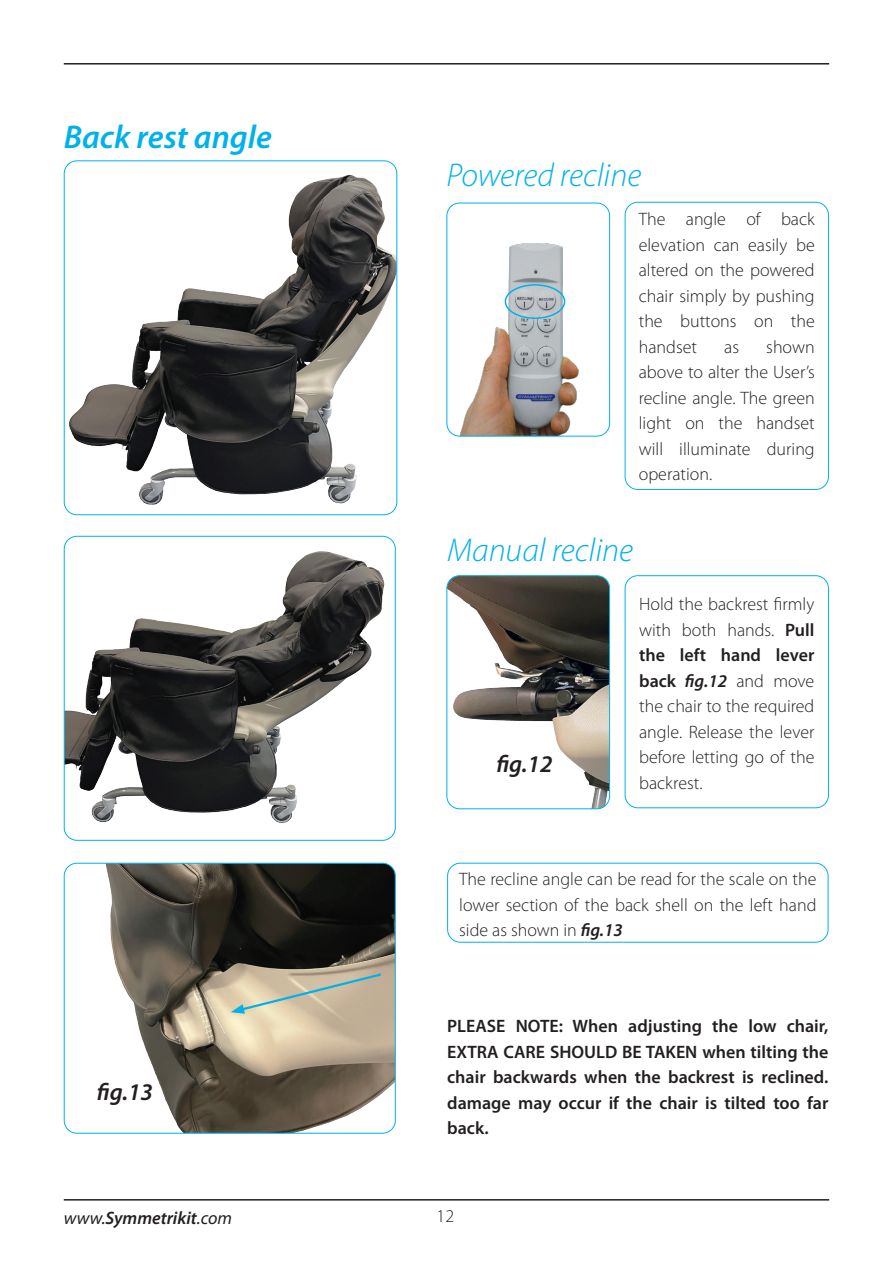
<style>
.page{position:relative;width:893px;height:1263px;background:#fff}
.page>*{position:absolute;margin:0;border:0;box-sizing:border-box;transform-origin:0 0}
.t1{font:italic 300 33px "Myriad Pro";color:#00b1ec}
.t2{font:italic 600 33px "Myriad Pro";color:#00b1ec}
.t3{font:italic 600 24px "Myriad Pro";color:#231f20}
.basic_regular_text{font:300 18px/25.5px "Myriad Pro";color:#231f20;text-align:justify}
.basic_regular_text-2{font:600 18px/25.5px "Myriad Pro";color:#231f20;text-align:justify}
.t4{font:italic 600 18px "Myriad Pro";color:#231f20}
.s1{font-weight:600}
.s2{font-weight:600;font-style:italic}
.s3{font-weight:400}
</style>
<div class="page">
<hr style="left:64px;top:63px;width:765px;height:2px;background:#231f20">
<hr style="left:64px;top:1199px;width:765px;height:1px;background:#231f20">
<div style="left:625px;top:202px;width:204px;height:288px;border:1px solid #00b1ec;border-radius:13px"></div>
<div style="left:625px;top:575px;width:204px;height:233px;border:1px solid #00b1ec;border-radius:13px"></div>
<div style="left:447px;top:863px;width:381px;height:79px;border:1px solid #00b1ec;border-radius:13px"></div>
<img style="left:64px;top:161px;width:333px;height:354px">
<div style="left:64px;top:160px;width:333px;height:355px;border:1px solid #00b1ec;border-radius:13px"></div>
<img style="left:447px;top:576px;width:163px;height:233px">
<div style="left:446px;top:575px;width:164px;height:234px;border:1px solid #00b1ec;border-radius:13px"></div>
<img style="left:64px;top:536px;width:331px;height:304px">
<div style="left:64px;top:536px;width:332px;height:305px;border:1px solid #00b1ec;border-radius:13px"></div>
<img style="left:460px;top:243px;width:119px;height:191px">
<div style="left:446px;top:203px;width:164px;height:233px;border:1px solid #00b1ec;border-radius:13px"></div>
<div style="left:505px;top:284px;width:60px;height:35px;border:2px solid #00b1ec;border-radius:50%"></div>
<img style="left:64px;top:863px;width:331px;height:270px">
<div style="left:64px;top:863px;width:332px;height:270px;border:1px solid #00b1ec;border-radius:13px"></div>
<svg style="left:231px;top:972px;width:153px;height:42px;background:#c4bea7"></svg>
<p class="t2" style="left:64px;top:116px;width:209px">Back rest angle</p>
<p class="t3" style="left:97px;top:1077px;width:58px">fig.13</p>
<p class="t1" style="left:446px;top:155px;width:196px">Powered recline</p>
<p class="basic_regular_text" style="left:639px;top:206px;width:178px">The angle of back elevation can easily be altered on the powered chair simply by pushing the buttons on the handset</p>
<p class="basic_regular_text" style="left:639px;top:334px;width:178px;text-indent:128px">shown above to alter the User’s recline angle. The green light on the handset will illuminate during operation.</p>
<p class="basic_regular_text" style="left:724px;top:334px;width:16px">as</p>
<p class="t1" style="left:447px;top:530px;width:187px">Manual recline</p>
<p class="t3" style="left:496px;top:749px;width:58px">fig.12</p>
<p class="basic_regular_text" style="left:639px;top:591px;width:177px">Hold the backrest firmly with both hands. <span class="s1">Pull the left hand lever back</span> <span class="s2">fig.12</span> and move the chair to the required angle. Release the lever before letting go of the backrest.</p>
<p class="basic_regular_text" style="left:459px;top:866px;width:359px">The recline angle can be read for the scale on the lower section of the back shell on the left hand side as shown in <span class="s2">fig.13</span></p>
<p class="basic_regular_text-2" style="left:447px;top:1013px;width:383px">PLEASE NOTE: When adjusting the low chair, EXTRA CARE SHOULD BE TAKEN when tilting the chair backwards when the backrest is reclined. damage may occur if the chair is tilted too far back.</p>
<p class="t4" style="left:64px;top:1206px;width:170px"><span class="s3">www.</span>Symmetrikit<span class="s3">.com</span></p>
<p class="basic_regular_text" style="left:437px;top:1203px;width:19px">12</p>
</div>
